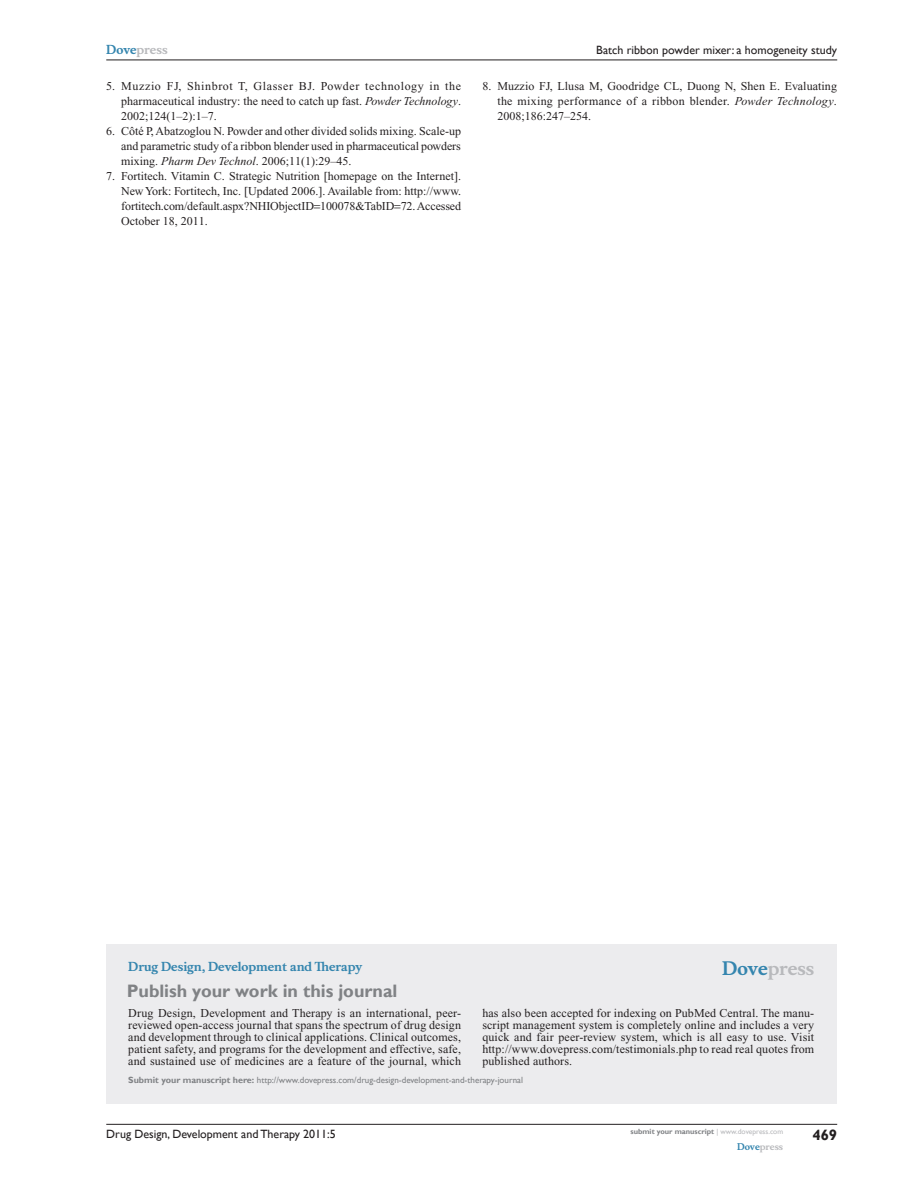
<style>
.page{position:relative;width:918px;height:1188px;background:#fff}
.page>*{position:absolute;margin:0;border:0;box-sizing:border-box;transform-origin:0 0}
.t1{font:700 18px "Gill Sans";color:#808285}
.t2{font:700 18px "Musee";color:#b8b9bc}
.t3{font:700 15px "Gill Sans";color:#231f20}
.t4{font:12px/15px "Times New Roman";color:#231f20;text-align:justify}
.t5{font:12px "Gill Sans";color:#231f20}
.t6{font:700 12px "Musee";color:#3485ae}
.t7{font:700 12px "Musee";color:#b8b9bc}
.t8{font:9px "Gill Sans";color:#808285}
.t9{font:700 9px "Musee";color:#b8b9bc}
.t10{font:700 7.5px "Gill Sans";color:#808285}
.s1{color:#3485ae}
.s2{font-style:italic}
.s3{font-weight:700}
.s4{font-weight:400;color:#b8b9bc}
</style>
<div class="page">
<div style="left:106px;top:944px;width:731px;height:159px;background:#ececee"></div>
<hr style="left:106px;top:1124px;width:731px;height:1px;background:#231f20">
<hr style="left:106px;top:60px;width:731px;height:1px;background:#231f20">
<p class="t7" style="left:106px;top:43px;width:63px"><span class="s1">Dove</span>press</p>
<p class="t4" style="left:121px;top:79px;width:341px;text-indent:-15px">5. Muzzio FJ, Shinbrot T, Glasser BJ. Powder technology in the pharmaceutical industry: the need to catch up fast. <span class="s2">Powder Technology</span>.<br>2002;124(1–2):1–7.</p>
<p class="t4" style="left:121px;top:124px;width:341px;text-indent:-15px">6. Côté P, Abatzoglou N. Powder and other divided solids mixing. Scale-up and parametric study of a ribbon blender used in pharmaceutical powders mixing. <span class="s2">Pharm Dev Technol</span>. 2006;11(1):29–45.</p>
<p class="t4" style="left:121px;top:169px;width:341px;text-indent:-15px">7. Fortitech. Vitamin C. Strategic Nutrition [homepage on the Internet].<br>New York: Fortitech, Inc. [Updated 2006.]. Available from: http://www. fortitech.com/default.aspx?NHIObjectID 100078&amp;TabID 72. Accessed October 18, 2011.</p>
<p class="t5" style="left:596px;top:43px;width:242px">Batch ribbon powder mixer: a homogeneity study</p>
<p class="t4" style="left:497px;top:79px;width:341px;text-indent:-15px">8. Muzzio FJ, Llusa M, Goodridge CL, Duong N, Shen E. Evaluating the mixing performance of a ribbon blender. <span class="s2">Powder Technology</span>.<br>2008;186:247–254.</p>
<p class="t6" style="left:128px;top:959px;width:236px">Drug Design, Development and Therapy</p>
<h1 class="t1" style="left:127px;top:980px;width:272px">Publish your work in this journal</h1>
<h1 class="t2" style="left:722px;top:958px;width:94px"><span class="s1">Dove</span>press</h1>
<p class="t4" style="left:128px;top:1007px;width:334px;line-height:12px">Drug Design, Development and Therapy is an international, peer&shy;reviewed open-access journal that spans the spectrum of drug design and development through to clinical applications. Clinical outcomes, patient safety, and programs for the development and effective, safe, and sustained use of medicines are a feature of the journal, which</p>
<p class="t4" style="left:482px;top:1007px;width:333px;line-height:12px">has also been accepted for indexing on PubMed Central. The manu&shy;script management system is completely online and includes a very quick and fair peer-review system, which is all easy to use. Visit http://www.dovepress.com/testimonials.php to read real quotes from published authors.</p>
<p class="t8" style="left:128px;top:1075px;width:396px"><span class="s3">Submit your manuscript here:</span> http://www.dovepress.com/drug-design-development-and-therapy-journal</p>
<p class="t5" style="left:106px;top:1127px;width:231px">Drug Design, Development and Therapy 2011:5</p>
<p class="t10" style="left:631px;top:1127px;width:154px">submit your manuscript <span class="s4">| www.dovepress.com</span></p>
<p class="t9" style="left:737px;top:1141px;width:48px"><span class="s1">Dove</span>press</p>
<p class="t3" style="left:812px;top:1126px;width:26px">469</p>
</div>
